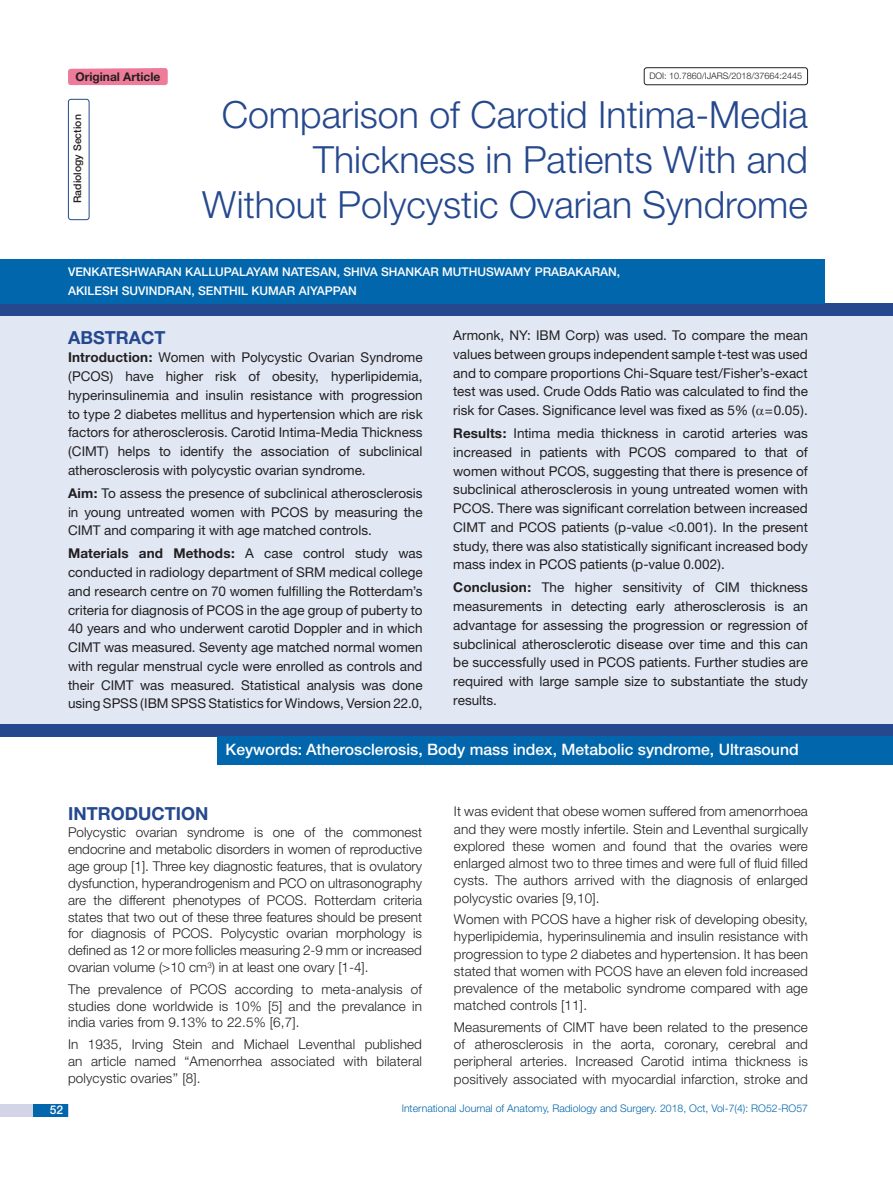
<style>
.page{position:relative;width:893px;height:1191px;background:#fff}
.page>*{position:absolute;margin:0;border:0;box-sizing:border-box;transform-origin:0 0}
.t1{font:300 37.5px/45px "Helvetica Neue";color:#25488e;text-align:right}
.Heading{font:700 18px "Helvetica Neue";color:#25488e}
.t2{font:500 15.75px "Helvetica Neue";color:#fff}
.Abstract_Text{font:13.5px/18.8px "Helvetica Neue";color:#231f20;text-align:justify}
.Body_text{font:300 13.5px/17.2px "Helvetica Neue";letter-spacing:.01em;color:#231f20;text-align:justify}
.t3{font:500 12px "Helvetica Neue";color:#fff}
.t4{font:700 12px "Helvetica Neue";color:#231f20}
.t5{font:300 10.5px "Helvetica Neue";color:#0166ac}
.t6{font:500 10.5px "Helvetica Neue";color:#231f20}
.t7{font:300 9px "Helvetica Neue";color:#231f20}
.s1{font-weight:700}
</style>
<div class="page">
<div style="left:0;top:1103px;width:68px;height:13px;background:#d3d5e7"></div>
<div style="left:33px;top:1103px;width:35px;height:13px;background:#0166ac"></div>
<div style="left:68px;top:68px;width:100px;height:17px;background:#ee7b99"></div>
<div style="left:644px;top:67px;width:164px;height:18px;border:1px solid #231f20;border-radius:3px"></div>
<div style="left:0;top:315px;width:893px;height:409px;background:#e1e8f4"></div>
<div style="left:0;top:303px;width:893px;height:12px;background:#25488e"></div>
<div style="left:68px;top:99px;width:21px;height:121px;border:1px solid #25488e;border-radius:3px"></div>
<div style="left:0;top:259px;width:825px;height:44px;background:#0166ac"></div>
<div style="left:0;top:724px;width:893px;height:12px;background:#25488e"></div>
<div style="left:217px;top:736px;width:676px;height:28px;background:#0166ac"></div>
<p class="t4" style="left:75px;top:69px;width:87px">Original Article</p>
<p class="t7" style="left:649px;top:70px;width:154px">DOI: 10.7860/IJARS/2018/37664:2445</p>
<p class="t6" style="left:71px;top:203px;width:90px;rotate:-90deg">Radiology Section</p>
<p class="t1" style="left:202px;top:92px;width:607px">Comparison of Carotid Intima-Media<br>Thickness in Patients With and<br>Without Polycystic Ovarian Syndrome</p>
<p class="t3" style="left:68px;top:264px;width:331px">Venkateshwaran Kallupalayam Natesan, SHIVA SHANKA</p>
<p class="t3" style="left:430px;top:264px;width:22px">R MUTHU</p>
<p class="t3" style="left:486px;top:264px;width:19px">SWAMY</p>
<p class="t3" style="left:535px;top:264px;width:43px">PRABAKA</p>
<p class="t3" style="left:592px;top:264px;width:30px">RAN ,</p>
<p class="t3" style="left:68px;top:283px;width:147px">AKILESH SUVINDRAN , SENTH</p>
<p class="t3" style="left:238px;top:283px;width:24px">IL KUMA</p>
<p class="t3" style="left:287px;top:283px;width:32px">R AIYAPPAN</p>
<p class="Heading" style="left:68px;top:326px;width:99px">ABSTRACT</p>
<p class="Abstract_Text" style="left:68px;top:348px;width:356px"><span class="s1">Introduction:</span> Women with Polycystic Ovarian Syndrome (PCOS) have higher risk of obesity, hyperlipidemia, hyperinsulinemia and insulin resistance with progression to type 2 diabetes mellitus and hypertension which are risk factors for atherosclerosis. Carotid Intima-Media Thickness (CIMT) helps to identify the association of subclinical atherosclerosis with polycystic ovarian syndrome.</p>
<p class="Abstract_Text" style="left:68px;top:483px;width:356px"><span class="s1">Aim:</span> To assess the presence of subclinical atherosclerosis in young untreated women with PCOS by measuring the CIMT and comparing it with age matched controls.</p>
<p class="Abstract_Text" style="left:68px;top:544px;width:356px"><span class="s1">Materials and Methods:</span> A case control study was conducted in radiology department of SRM medical college and research centre on 70 women fulfilling the Rotterdam’s criteria for diagnosis of PCOS in the age group of puberty to 40 years and who underwent carotid Doppler and in which CIMT was measured. Seventy age matched normal women with regular menstrual cycle were enrolled as controls and their CIMT was measured. Statistical analysis was done using SPSS (IBM SPSS Statistics for Windows, Version 22.0,</p>
<p class="Abstract_Text" style="left:453px;top:326px;width:356px">Armonk, NY: IBM Corp) was used. To compare the mean values between groups independent sample t-test was used and to compare proportions Chi-Square test/Fisher’s-exact test was used. Crude Odds Ratio was calculated to find the risk for Cases. Significance level was fixed as 5% ( =0.05).</p>
<p class="Abstract_Text" style="left:453px;top:424px;width:356px"><span class="s1">Results:</span> Intima media thickness in carotid arteries was increased in patients with PCOS compared to that of women without PCOS, suggesting that there is presence of subclinical atherosclerosis in young untreated women with PCOS. There was significant correlation between increased CIMT and PCOS patients (p-value &lt;0.001). In the present study, there was also statistically significant increased body mass index in PCOS patients (p-value 0.002).</p>
<p class="Abstract_Text" style="left:453px;top:578px;width:356px"><span class="s1">Conclusion:</span> The higher sensitivity of CIM thickness measurements in detecting early atherosclerosis is an advantage for assessing the progression or regression of subclinical atherosclerotic disease over time and this can be successfully used in PCOS patients. Further studies are required with large sample size to substantiate the study results.</p>
<p class="t2" style="left:226px;top:740px;width:575px">Keywords: Atherosclerosis, Body mass index, Metabolic syndrome, Ultrasound</p>
<p class="Heading" style="left:68px;top:802px;width:33px">Intro</p>
<p class="Heading" style="left:125px;top:802px;width:39px">ductio</p>
<p class="Heading" style="left:195px;top:802px;width:15px">n</p>
<p class="Body_text" style="left:68px;top:823px;width:355px">Polycystic ovarian syndrome is one of the commonest endocrine and metabolic disorders in women of reproductive age group [1]. Three key diagnostic features, that is ovulatory dysfunction, hyperandrogenism and PCO on ultrasonography are the different phenotypes of PCOS. Rotterdam criteria states that two out of these three features should be present for diagnosis of PCOS. Polycystic ovarian morphology is defined as 12 or more follicles measuring 2-9 mm or increased ovarian volume (&gt;10 cm<sup>3</sup>) in at least one ovary [1-4].</p>
<p class="Body_text" style="left:68px;top:980px;width:355px">The prevalence of PCOS according to meta-analysis of studies done worldwide is 10% [5] and the prevalance in india varies from 9.13% to 22.5% [6,7].</p>
<p class="Body_text" style="left:68px;top:1035px;width:356px">In 1935, Irving Stein and Michael Leventhal published an article named “Amenorrhea associated with bilateral polycystic ovaries’’ [8].</p>
<p class="Body_text" style="left:454px;top:802px;width:356px">It was evident that obese women suffered from amenorrhoea and they were mostly infertile. Stein and Leventhal surgically explored these women and found that the ovaries were enlarged almost two to three times and were full of fluid filled cysts. The authors arrived with the diagnosis of enlarged polycystic ovaries [9,10].</p>
<p class="Body_text" style="left:454px;top:910px;width:355px">Women with PCOS have a higher risk of developing obesity, hyperlipidemia, hyperinsulinemia and insulin resistance with progression to type 2 diabetes and hypertension. It has been stated that women with PCOS have an eleven fold increased prevalence of the metabolic syndrome compared with age matched controls [11].</p>
<p class="Body_text" style="left:454px;top:1018px;width:356px">Measurements of CIMT have been related to the presence of atherosclerosis in the aorta, coronary, cerebral and peripheral arteries. Increased Carotid intima thickness is positively associated with myocardial infarction, stroke and</p>
<p class="t3" style="left:50px;top:1102px;width:15px">52</p>
<p class="t5" style="left:402px;top:1101px;width:408px">International Journal of Anatomy, Radiology and Surgery. 2018, Oct, Vol-7(4): RO52-RO57</p>
</div>
